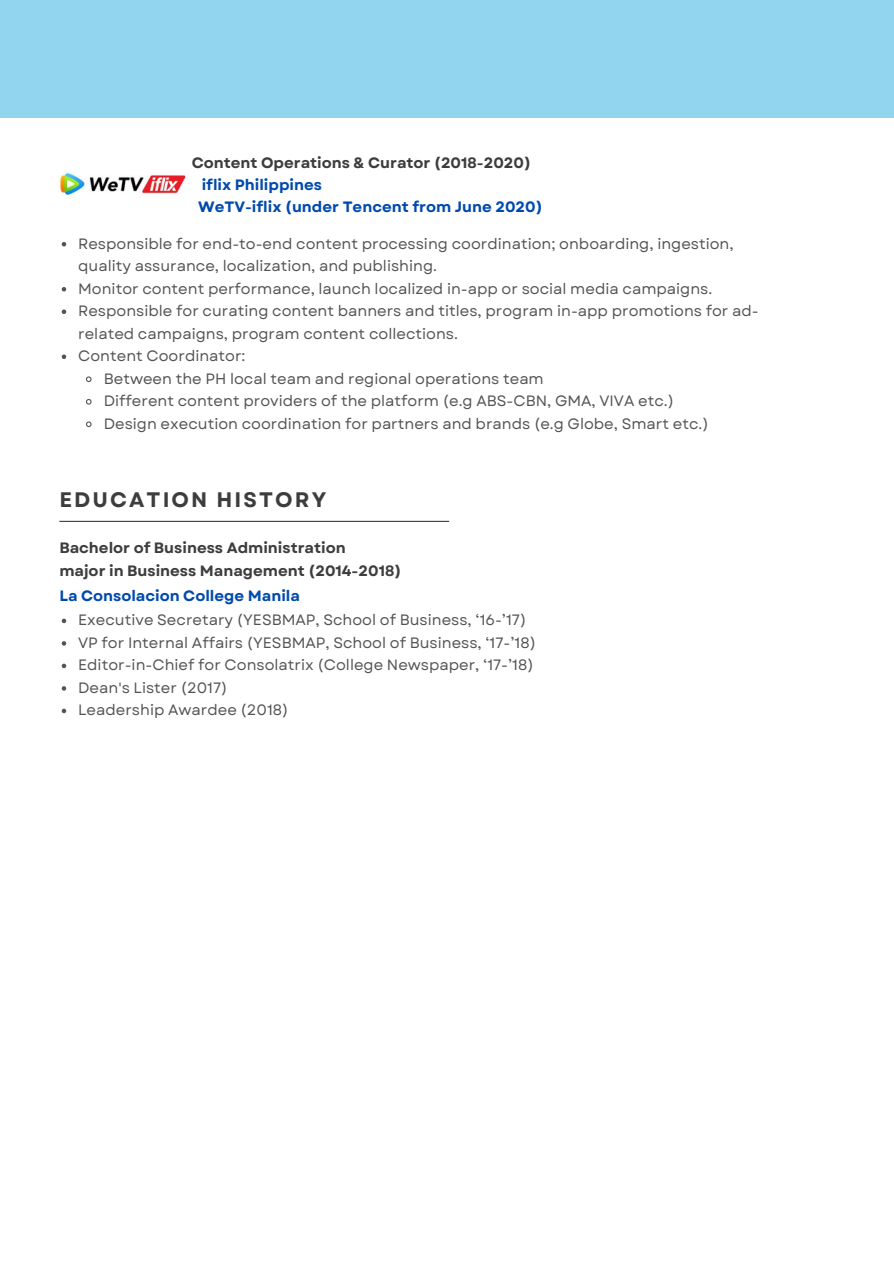
<style>
.page{position:relative;width:894px;height:1264px;background:#fff}
.page>*{position:absolute;margin:0;border:0;box-sizing:border-box;transform-origin:0 0}
.t1{font:700 21px "Garet";letter-spacing:.1em;color:#3d3d3d}
.t2{font:15px/22.5px "Garet";color:#545454}
.t3{font:700 15px "Garet";color:#3d3d3d}
.t4{font:700 15px "Garet";color:#004aad}
</style>
<div class="page">
<div style="left:0;top:0;width:893px;height:118px;background:#91d5ef"></div>
<hr style="left:59px;top:521px;width:390px;height:1px;background:#3f3f3e">
<svg style="left:62px;top:618px;width:4px;height:5px"></svg>
<svg style="left:62px;top:641px;width:4px;height:4px"></svg>
<svg style="left:62px;top:663px;width:4px;height:5px"></svg>
<svg style="left:62px;top:686px;width:4px;height:4px"></svg>
<svg style="left:62px;top:708px;width:4px;height:5px"></svg>
<svg style="left:62px;top:242px;width:4px;height:4px"></svg>
<svg style="left:62px;top:287px;width:4px;height:4px"></svg>
<svg style="left:62px;top:309px;width:4px;height:5px"></svg>
<svg style="left:62px;top:354px;width:4px;height:5px"></svg>
<svg style="left:86px;top:376px;width:6px;height:7px"></svg>
<svg style="left:86px;top:399px;width:6px;height:6px"></svg>
<svg style="left:86px;top:421px;width:6px;height:7px"></svg>
<img style="left:58px;top:172px;width:130px;height:24px">
<p class="t3" style="left:192px;top:152px;width:340px">Content Operations &amp; Curator (2018-2020)</p>
<p class="t4" style="left:202px;top:174px;width:122px">iflix Philippines</p>
<p class="t4" style="left:198px;top:196px;width:346px">WeTV-iflix (under Tencent from June 2020)</p>
<p class="t2" style="left:78px;top:232px;width:656px">Responsible for end-to-end content processing coordination; onboarding, ingestion, quality assurance, localization, and publishing.</p>
<p class="t2" style="left:78px;top:277px;width:635px">Monitor content performance, launch localized in-app or social media campaigns.</p>
<h1 class="t2" style="left:78px;top:300px;width:682px">Responsible for curating content banners and titles, program in-app promotions for ad&shy;related campaigns, program content collections.</h1>
<h2 class="t2" style="left:78px;top:345px;width:169px">Content Coordinator:</h2>
<p class="t2" style="left:104px;top:367px;width:441px">Between the PH local team and regional operations team</p>
<p class="t2" style="left:104px;top:390px;width:571px">Different content providers of the platform (e.g ABS-CBN, GMA, VIVA etc.)</p>
<p class="t2" style="left:104px;top:412px;width:606px">Design execution coordination for partners and brands (e.g Globe, Smart etc.)</p>
<p class="t1" style="left:59px;top:484px;width:268px">EDUCATION HISTORY</p>
<h2 class="t3" style="left:59px;top:537px;width:288px">Bachelor of Business Administration</h2>
<p class="t3" style="left:59px;top:560px;width:343px">major in Business Management (2014-2018)</p>
<p class="t2" style="left:78px;top:609px;width:449px">Executive Secretary (YESBMAP, School of Business, ‘16-’17)</p>
<p class="t2" style="left:78px;top:631px;width:459px">VP for Internal Affairs (YESBMAP, School of Business, ‘17-’18)</p>
<p class="t2" style="left:78px;top:654px;width:457px">Editor-in-Chief for Consolatrix (College Newspaper, ‘17-’18)</p>
<p class="t2" style="left:78px;top:676px;width:151px">Dean's Lister (2017)</p>
<p class="t2" style="left:78px;top:699px;width:212px">Leadership Awardee (2018)</p>
<p class="t4" style="left:59px;top:584px;width:242px">La Consolacion College Manila</p>
</div>
